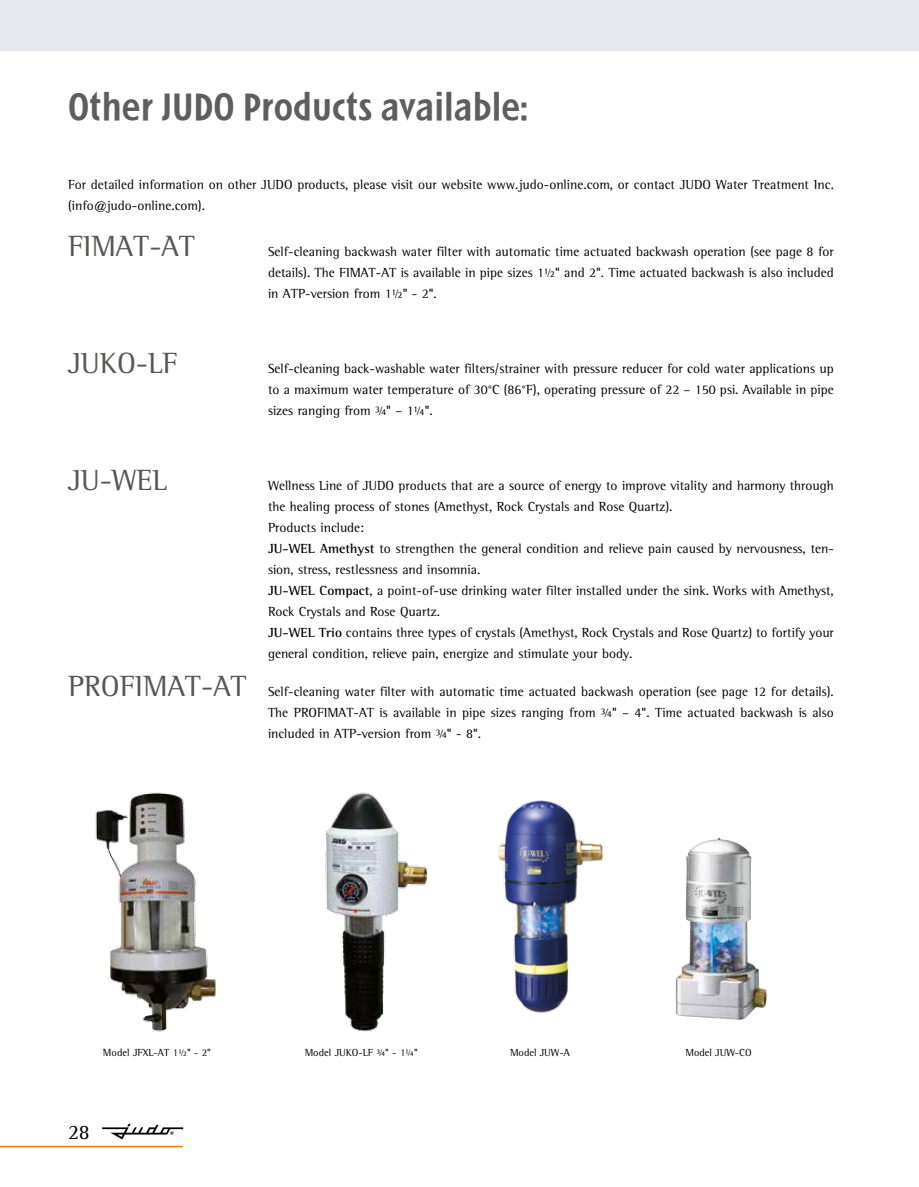
<style>
.page{position:relative;width:919px;height:1187px;background:#fff}
.page>*{position:absolute;margin:0;border:0;box-sizing:border-box;transform-origin:0 0}
.t1{font:500 36px "Linotype Spitz";color:#5f5e5e}
.t2{font:30px "Rotis Semi Serif";color:#575756}
.t3{font:21px "Rotis Semi Serif";color:#000}
.t4{font:13.5px/21px "Rotis Semi Serif";color:#000;text-align:justify}
.t5{font:10.5px "Rotis Semi Serif";color:#000}
.s1{font-family:"Rotis Semi Serif Pro"}
.s2{font-weight:700}
</style>
<div class="page">
<img style="left:95px;top:792px;width:121px;height:240px">
<img style="left:497px;top:800px;width:105px;height:213px">
<img style="left:675px;top:837px;width:91px;height:182px">
<img style="left:325px;top:792px;width:103px;height:240px">
<div style="left:0;top:0;width:918px;height:51px;background:#e6e8f0"></div>
<svg style="left:102px;top:1123px;width:81px;height:16px"></svg>
<hr style="left:0;top:1145px;width:183px;height:2px;background:#ef7d00">
<h1 class="t1" style="left:68px;top:85px;width:461px">Other JUDO Products available:</h1>
<p class="t4" style="left:68px;top:174px;width:767px">For detailed information on other JUDO products, please visit our website www.judo-online.com, or contact JUDO Water Treatment Inc. (info@judo-online.com).</p>
<h2 class="t2" style="left:68px;top:228px;width:128px">FIMAT-AT</h2>
<p class="t4" style="left:268px;top:241px;width:567px">Self-cleaning backwash water filter with automatic time actuated backwash operation (see page 8 for details). The FIMAT-AT is available in pipe sizes 1½<span class="s1">"</span> and 2<span class="s1">"</span>. Time actuated backwash is also included in ATP-version from 1½<span class="s1">"</span> - 2<span class="s1">".</span></p>
<h2 class="t2" style="left:68px;top:345px;width:111px">JUKO-LF</h2>
<h2 class="t2" style="left:68px;top:462px;width:100px">JU-WEL</h2>
<h2 class="t2" style="left:68px;top:668px;width:180px">PROFIMAT-AT</h2>
<p class="t4" style="left:268px;top:358px;width:567px">Self-cleaning back-washable water filters/strainer with pressure reducer for cold water applications up to a maximum water temperature of 30°C (86°F), operating pressure of 22 – 150 psi. Available in pipe sizes ranging from ¾<span class="s1">"</span> – 1¼<span class="s1">"</span>.</p>
<p class="t4" style="left:268px;top:475px;width:567px;text-align:left">Wellness Line of JUDO products that are a source of energy to improve vitality and harmony through the healing process of stones (Amethyst, Rock Crystals and Rose Quartz).<br>Products include:<br><span class="s2">JU-WEL Amethyst</span> to strengthen the general condition and relieve pain caused by nervousness, ten&shy;sion, stress, restlessness and insomnia.<br><span class="s2">JU-WEL Compact</span>, a point-of-use drinking water filter installed under the sink. Works with Amethyst, Rock Crystals and Rose Quartz.<br><span class="s2">JU-WEL Trio</span> contains three types of crystals (Amethyst, Rock Crystals and Rose Quartz) to fortify your general condition, relieve pain, energize and stimulate your body.</p>
<p class="t4" style="left:268px;top:680px;width:567px">Self-cleaning water filter with automatic time actuated backwash operation (see page 12 for details).<br>The PROFIMAT-AT is available in pipe sizes ranging from ¾<span class="s1">"</span> – 4<span class="s1">"</span>. Time actuated backwash is also included in ATP-version from ¾<span class="s1">"</span> - 8<span class="s1">".</span></p>
<p class="t5" style="left:103px;top:1045px;width:109px">Model JFXL-AT 1½<span class="s1">"</span> - 2<span class="s1">"</span></p>
<p class="t5" style="left:305px;top:1045px;width:115px">Model JUKO-LF ¾<span class="s1">"</span> - 1¼<span class="s1">"</span></p>
<p class="t5" style="left:510px;top:1045px;width:61px">Model JUW-A</p>
<p class="t5" style="left:685px;top:1045px;width:68px">Model JUW-CO</p>
<h3 class="t3" style="left:68px;top:1119px;width:23px">28</h3>
</div>
